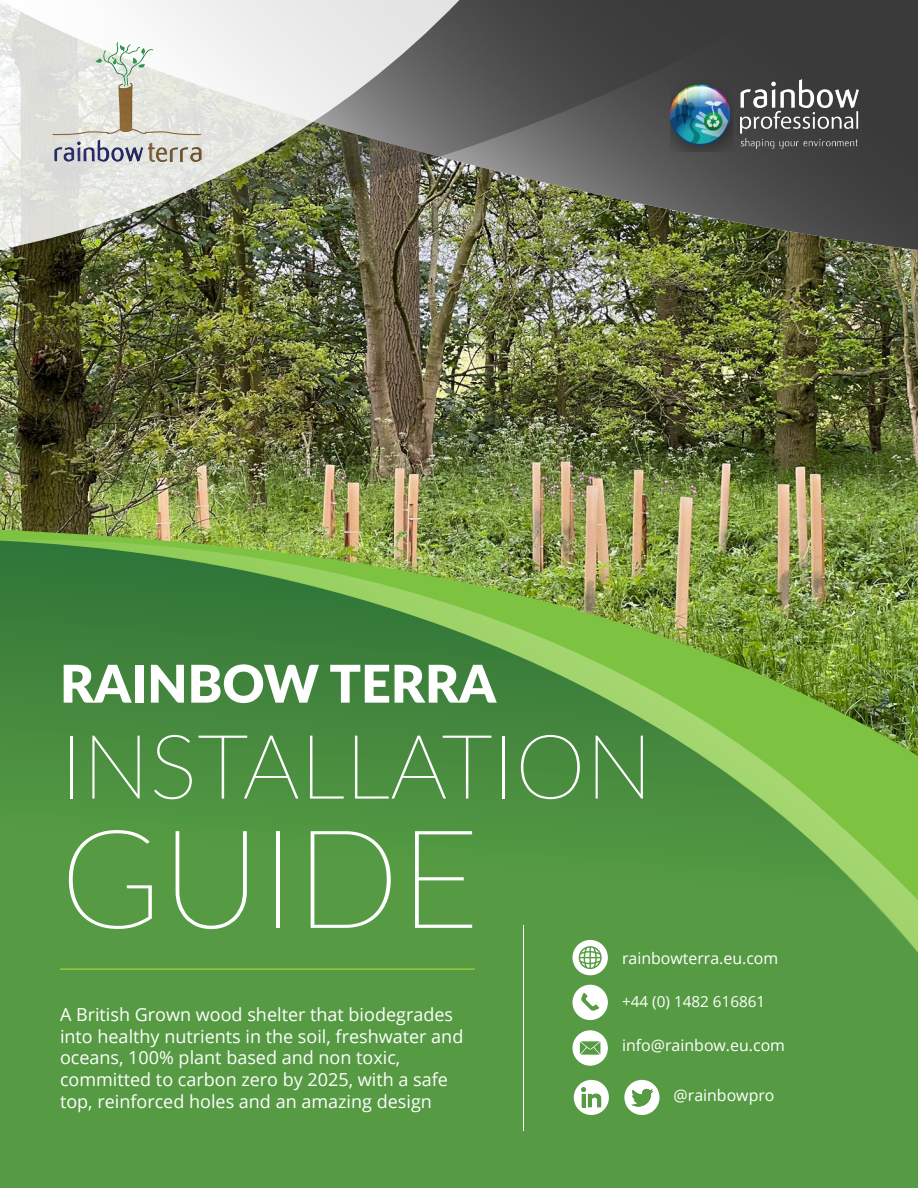
<style>
.page{position:relative;width:918px;height:1188px;background:#fff}
.page>*{position:absolute;margin:0;border:0;box-sizing:border-box;transform-origin:0 0}
.t1{font:100 137.55px "Lato";color:#fff}
.t2{font:100 89.55px "Lato";color:#fff}
.t3{font:900 51.9px "Lato";color:#fff}
.t4{font:18px/21.6px "Open Sans";color:#fff}
.t5{font:15.9px "Open Sans";color:#fff}
.t6{font:15.3px "Open Sans";color:#fff}
</style>
<div class="page">
<img style="left:0;top:250px;width:918px;height:280px">
<svg style="left:459px;top:0;width:459px;height:250px;background:#4f5149"></svg>
<img style="left:0;top:0;width:459px;height:250px">
<div style="left:0;top:953px;width:918px;height:235px;background:#569b43"></div>
<div style="left:572px;top:1030px;width:36px;height:36px;background:#fff;border-radius:50%"></div>
<svg style="left:572px;top:985px;width:36px;height:35px"></svg>
<svg style="left:572px;top:953px;width:36px;height:22px"></svg>
<svg style="left:580px;top:1041px;width:20px;height:14px"></svg>
<hr style="left:523px;top:925px;width:1px;height:205px;background:#fff">
<svg style="left:0;top:540px;width:918px;height:413px;background:#5c9843"></svg>
<img style="left:670px;top:79px;width:189px;height:72px">
<hr style="left:60px;top:968px;width:415px;height:2px;background:#96c93c">
<svg style="left:574px;top:1080px;width:35px;height:35px"></svg>
<svg style="left:624px;top:1080px;width:36px;height:35px"></svg>
<img style="left:91px;top:40px;width:65px;height:95px">
<img style="left:52px;top:135px;width:156px;height:30px">
<svg style="left:144px;top:131px;width:58px;height:6px"></svg>
<svg style="left:52px;top:131px;width:57px;height:6px"></svg>
<h3 class="t3" style="left:60px;top:645px;width:438px">RAINBOW TERRA</h3>
<h2 class="t2" style="left:60px;top:705px;width:594px">INSTALLATION</h2>
<h1 class="t1" style="left:60px;top:785px;width:421px">GUIDE</h1>
<p class="t4" style="left:60px;top:1003px;width:405px">A British Grown wood shelter that biodegrades into healthy nutrients in the soil, freshwater and oceans, 100% plant based and non toxic, committed to carbon zero by 2025, with a safe top, reinforced holes and an amazing design</p>
<p class="t5" style="left:622px;top:947px;width:158px">rainbowterra.eu.com</p>
<p class="t6" style="left:622px;top:991px;width:145px">+44 (0) 1482 616861</p>
<p class="t5" style="left:622px;top:1034px;width:164px">info@rainbow.eu.com</p>
<p class="t5" style="left:674px;top:1084px;width:102px">@rainbowpro</p>
</div>
